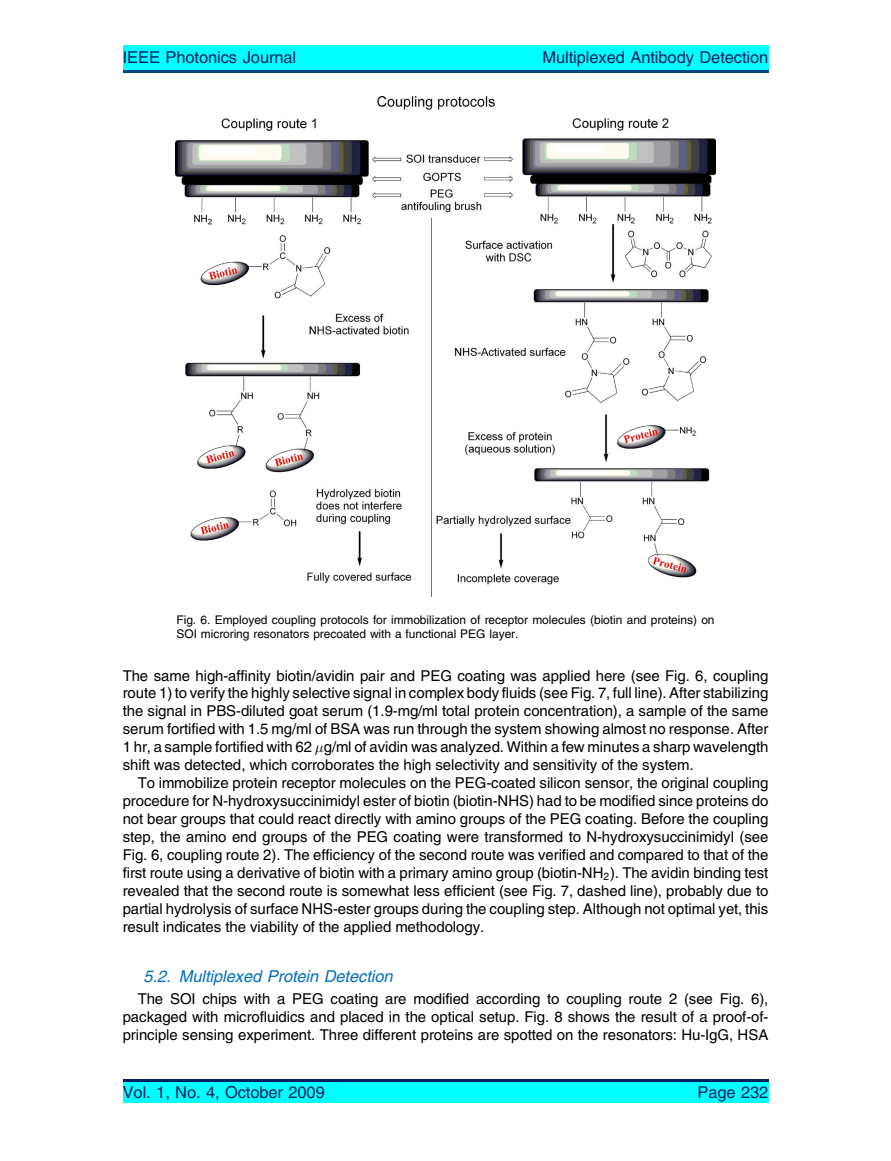
<style>
.page{position:relative;width:891px;height:1161px;background:#fff}
.page>*{position:absolute;margin:0;border:0;box-sizing:border-box;transform-origin:0 0}
.t1{font:16.5px "Adv T Tb 54 a 34 f 7";color:#012060}
.t2{font:16.5px "Adv T Tbdfc 2815.BI";color:#0170c0}
.t3{font:15px/18px "Adv T Tb 54 a 34 f 7";color:#000;text-align:justify}
.t4{font:12px/13.5px "Adv T Tb 54 a 34 f 7";color:#000}
.s1{font-family:"Adv P4 C4 E51"}
</style>
<div class="page">
<img style="left:175px;top:97px;width:541px;height:499px">
<div style="left:123px;top:45px;width:645px;height:28px;background:#0ff"></div>
<hr style="left:123px;top:70px;width:645px;height:3px;background:#004684">
<div style="left:123px;top:1079px;width:645px;height:24px;background:#0ff"></div>
<hr style="left:123px;top:1079px;width:645px;height:3px;background:#012060">
<p class="t1" style="left:123px;top:51px;width:175px">IEEE Photonics Journal</p>
<p class="t1" style="left:543px;top:51px;width:227px">Multiplexed Antibody Detection</p>
<p class="t4" style="left:177px;top:615px;width:539px">Fig. 6. Employed coupling protocols for immobilization of receptor molecules (biotin and proteins) on<br>SOI microring resonators precoated with a functional PEG layer.</p>
<p class="t3" style="left:123px;top:668px;width:647px">The same high-affinity biotin/avidin pair and PEG coating was applied here (see Fig. 6, coupling route 1) to verify the highly selective signal in complex body fluids (see Fig. 7, full line). After stabilizing the signal in PBS-diluted goat serum (1.9-mg/ml total protein concentration), a sample of the same serum fortified with 1.5 mg/ml of BSA was run through the system showing almost no response. After 1 hr, a sample fortified with 62 <span class="s1">-</span>g/ml of avidin was analyzed. Within a few minutes a sharp wavelength shift was detected, which corroborates the high selectivity and sensitivity of the system.</p>
<p class="t3" style="left:123px;top:775px;width:647px;text-indent:15px">To immobilize protein receptor molecules on the PEG-coated silicon sensor, the original coupling procedure for N-hydroxysuccinimidyl ester of biotin (biotin-NHS) had to be modified since proteins do not bear groups that could react directly with amino groups of the PEG coating. Before the coupling step, the amino end groups of the PEG coating were transformed to N-hydroxysuccinimidyl (see Fig. 6, coupling route 2). The efficiency of the second route was verified and compared to that of the first route using a derivative of biotin with a primary amino group (biotin-NH<sub>2</sub>). The avidin binding test revealed that the second route is somewhat less efficient (see Fig. 7, dashed line), probably due to partial hydrolysis of surface NHS-ester groups during the coupling step. Although not optimal yet, this result indicates the viability of the applied methodology.</p>
<p class="t2" style="left:144px;top:970px;width:250px">5.2. Multiplexed Protein Detection</p>
<p class="t3" style="left:123px;top:991px;width:647px;text-indent:15px">The SOI chips with a PEG coating are modified according to coupling route 2 (see Fig. 6), packaged with microfluidics and placed in the optical setup. Fig. 8 shows the result of a proof-of&shy;principle sensing experiment. Three different proteins are spotted on the resonators: Hu-IgG, HSA</p>
<p class="t1" style="left:123px;top:1087px;width:204px">Vol. 1, No. 4, October 2009</p>
<p class="t1" style="left:697px;top:1087px;width:72px">Page 232</p>
</div>
